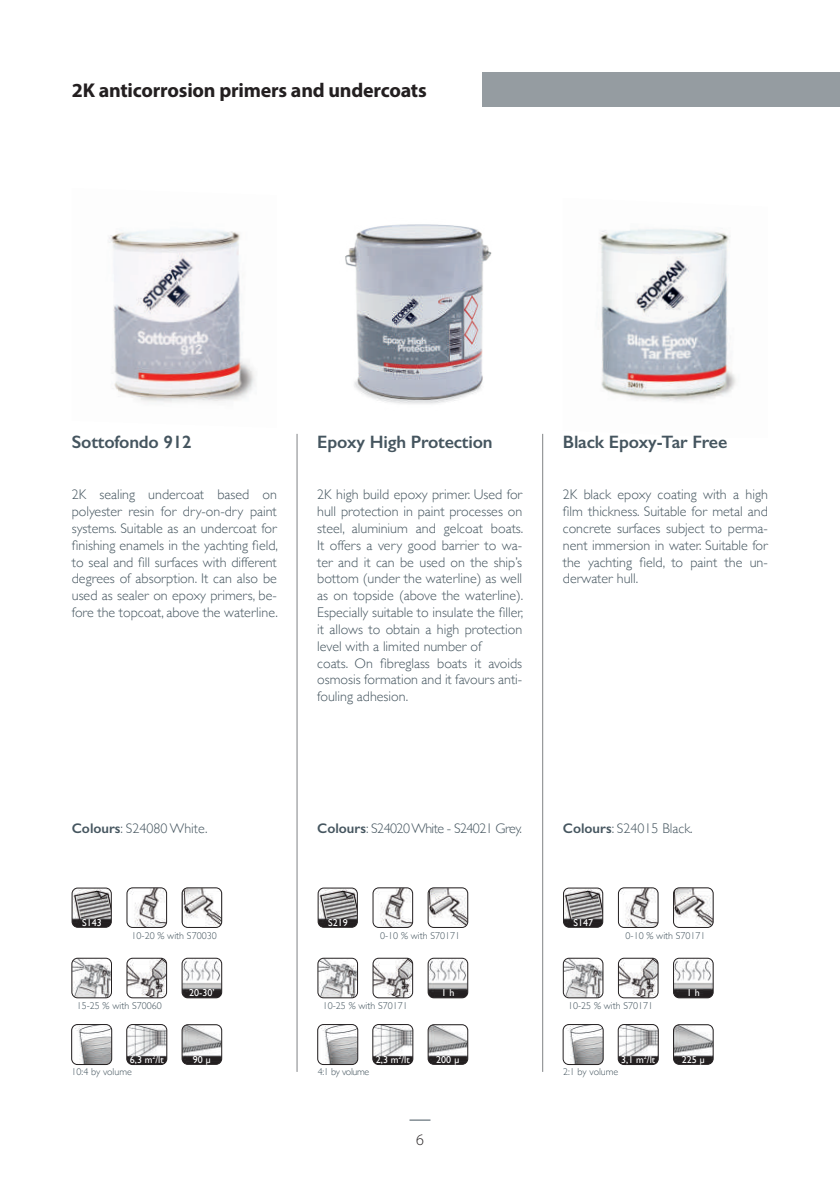
<style>
.page{position:relative;width:840px;height:1191px;background:#fff}
.page>*{position:absolute;margin:0;border:0;box-sizing:border-box;transform-origin:0 0}
.t1{font:700 20px "Myriad Pro";letter-spacing:-.01em;color:#231f20}
.t2{font:600 18px "Gill Sans";letter-spacing:-.01em;color:#45555f}
.t3{font:300 16px "Myriad Pro";color:#231f20}
.t4{font:300 14px/16.8px "Gill Sans";color:#45555f;text-align:justify}
.t5{font:300 14px "Gill Sans";letter-spacing:-.04em;color:#45555f}
.t6{font:300 10px "Gill Sans";color:#45555f}
.t7{font:10px "Gill Sans";color:#fff}
.t8{font:300 10px "Gill Sans";letter-spacing:-.03em;color:#45555f}
.s1{font-weight:600}
</style>
<div class="page">
<svg style="left:409px;top:1119px;width:21px;height:1px"></svg>
<div style="left:482px;top:72px;width:357px;height:34px;background:#959ca1"></div>
<img style="left:108px;top:229px;width:147px;height:174px">
<img style="left:599px;top:229px;width:137px;height:173px">
<img style="left:345px;top:224px;width:147px;height:180px">
<hr style="left:296px;top:434px;width:1px;height:637px;background:#808285">
<img style="left:72px;top:888px;width:39px;height:39px">
<div style="left:72px;top:887px;width:39px;height:40px;border:1px solid #231f20;border-radius:6px"></div>
<img style="left:318px;top:888px;width:39px;height:39px">
<div style="left:318px;top:887px;width:39px;height:40px;border:1px solid #231f20;border-radius:6px"></div>
<img style="left:563px;top:888px;width:39px;height:39px">
<div style="left:563px;top:887px;width:39px;height:40px;border:1px solid #231f20;border-radius:6px"></div>
<img style="left:72px;top:958px;width:39px;height:39px">
<div style="left:72px;top:958px;width:40px;height:40px;border:1px solid #231f20;border-radius:6px"></div>
<img style="left:319px;top:958px;width:38px;height:39px">
<div style="left:317px;top:958px;width:40px;height:40px;border:1px solid #231f20;border-radius:6px"></div>
<img style="left:564px;top:958px;width:38px;height:39px">
<div style="left:562px;top:958px;width:41px;height:40px;border:1px solid #231f20;border-radius:6px"></div>
<img style="left:72px;top:1025px;width:40px;height:39px">
<div style="left:71px;top:1024px;width:41px;height:40px;border:1px solid #231f20;border-radius:6px"></div>
<img style="left:317px;top:1025px;width:40px;height:39px">
<div style="left:317px;top:1024px;width:41px;height:40px;border:1px solid #231f20;border-radius:6px"></div>
<img style="left:563px;top:1024px;width:39px;height:40px">
<div style="left:562px;top:1024px;width:41px;height:40px;border:1px solid #231f20;border-radius:6px"></div>
<img style="left:127px;top:888px;width:39px;height:39px">
<div style="left:127px;top:887px;width:40px;height:40px;border:1px solid #231f20;border-radius:6px"></div>
<img style="left:373px;top:888px;width:39px;height:39px">
<div style="left:372px;top:887px;width:40px;height:40px;border:1px solid #231f20;border-radius:6px"></div>
<img style="left:619px;top:888px;width:38px;height:39px">
<div style="left:617px;top:887px;width:41px;height:40px;border:1px solid #231f20;border-radius:6px"></div>
<img style="left:127px;top:958px;width:39px;height:39px">
<div style="left:127px;top:958px;width:40px;height:40px;border:1px solid #231f20;border-radius:6px"></div>
<img style="left:374px;top:958px;width:38px;height:39px">
<div style="left:372px;top:958px;width:40px;height:40px;border:1px solid #231f20;border-radius:6px"></div>
<img style="left:619px;top:958px;width:38px;height:39px">
<div style="left:617px;top:958px;width:41px;height:40px;border:1px solid #231f20;border-radius:6px"></div>
<img style="left:127px;top:1025px;width:40px;height:39px">
<div style="left:126px;top:1024px;width:41px;height:40px;border:1px solid #231f20;border-radius:6px"></div>
<img style="left:373px;top:1025px;width:39px;height:39px">
<div style="left:372px;top:1024px;width:41px;height:40px;border:1px solid #231f20;border-radius:6px"></div>
<img style="left:618px;top:1024px;width:40px;height:40px">
<div style="left:617px;top:1024px;width:41px;height:40px;border:1px solid #231f20;border-radius:6px"></div>
<img style="left:182px;top:889px;width:39px;height:38px">
<div style="left:182px;top:887px;width:40px;height:40px;border:1px solid #231f20;border-radius:6px"></div>
<img style="left:428px;top:888px;width:39px;height:39px">
<div style="left:427px;top:887px;width:40px;height:40px;border:1px solid #231f20;border-radius:6px"></div>
<img style="left:673px;top:888px;width:39px;height:39px">
<div style="left:673px;top:887px;width:40px;height:40px;border:1px solid #231f20;border-radius:6px"></div>
<img style="left:182px;top:958px;width:39px;height:39px">
<div style="left:182px;top:958px;width:40px;height:40px;border:1px solid #231f20;border-radius:6px"></div>
<img style="left:429px;top:958px;width:38px;height:39px">
<div style="left:427px;top:958px;width:40px;height:40px;border:1px solid #231f20;border-radius:6px"></div>
<img style="left:674px;top:958px;width:38px;height:39px">
<div style="left:673px;top:958px;width:40px;height:40px;border:1px solid #231f20;border-radius:6px"></div>
<img style="left:182px;top:1025px;width:39px;height:39px">
<div style="left:182px;top:1024px;width:40px;height:40px;border:1px solid #231f20;border-radius:6px"></div>
<img style="left:428px;top:1024px;width:39px;height:40px">
<div style="left:427px;top:1024px;width:40px;height:40px;border:1px solid #231f20;border-radius:6px"></div>
<img style="left:673px;top:1025px;width:39px;height:39px">
<div style="left:673px;top:1024px;width:40px;height:40px;border:1px solid #231f20;border-radius:6px"></div>
<hr style="left:542px;top:434px;width:1px;height:637px;background:#808285">
<h1 class="t1" style="left:72px;top:77px;width:356px">2K anticorrosion primers and undercoats</h1>
<p class="t2" style="left:72px;top:431px;width:121px">Sottofondo 912</p>
<p class="t2" style="left:317px;top:431px;width:177px">Epoxy High Protection</p>
<p class="t2" style="left:562px;top:431px;width:166px">Black Epoxy-Tar Free</p>
<p class="t4" style="left:72px;top:486px;width:207px">2K sealing undercoat based on polyester resin for dry-on-dry paint systems. Suitable as an undercoat for finishing enamels in the yachting field, to seal and fill surfaces with different degrees of absorption. It can also be used as sealer on epoxy primers, be&shy;fore the topcoat, above the waterline.</p>
<p class="t4" style="left:317px;top:486px;width:207px;text-align:left">2K high build epoxy primer. Used for hull protection in paint processes on steel, aluminium and gelcoat boats.<br>It offers a very good barrier to wa&shy;ter and it can be used on the ship’s bottom (under the waterline) as well as on topside (above the waterline).<br>Especially suitable to insulate the filler, it allows to obtain a high protection level with a limited number of<br>coats. On fibreglass boats it avoids osmosis formation and it favours anti&shy;fouling adhesion.</p>
<p class="t4" style="left:562px;top:486px;width:206px">2K black epoxy coating with a high film thickness. Suitable for metal and concrete surfaces subject to perma&shy;nent immersion in water. Suitable for the yachting field, to paint the un&shy;derwater hull.</p>
<p class="t4" style="left:72px;top:819px;width:137px"><span class="s1">Colours</span>: S24080 White.</p>
<p class="t5" style="left:317px;top:817px;width:206px"><span class="s1">Colours</span>: S24020 White - S24021 Grey.</p>
<p class="t4" style="left:562px;top:819px;width:131px"><span class="s1">Colours</span>: S24015 Black.</p>
<p class="t7" style="left:82px;top:917px;width:21px">S143</p>
<p class="t7" style="left:328px;top:917px;width:21px">S219</p>
<p class="t7" style="left:573px;top:917px;width:21px">S147</p>
<p class="t6" style="left:131px;top:928px;width:87px">10-20 % with S70030</p>
<p class="t6" style="left:380px;top:928px;width:82px">0-10 % with S70171</p>
<p class="t6" style="left:625px;top:928px;width:82px">0-10 % with S70171</p>
<p class="t7" style="left:189px;top:987px;width:27px">20-30’</p>
<p class="t7" style="left:441px;top:987px;width:14px">1 h</p>
<p class="t7" style="left:686px;top:987px;width:14px">1 h</p>
<p class="t6" style="left:77px;top:997px;width:87px">15-25 % with S70060</p>
<p class="t6" style="left:322px;top:997px;width:87px">10-25 % with S70171</p>
<p class="t6" style="left:568px;top:997px;width:87px">10-25 % with S70171</p>
<p class="t7" style="left:130px;top:1053px;width:35px">6,3 m<sup>2</sup>/lt</p>
<p class="t7" style="left:193px;top:1053px;width:20px">90 µ</p>
<p class="t7" style="left:436px;top:1053px;width:25px">200 µ</p>
<p class="t7" style="left:681px;top:1053px;width:25px">225 µ</p>
<p class="t7" style="left:375px;top:1053px;width:35px">2,3 m<sup>2</sup>/lt</p>
<p class="t7" style="left:621px;top:1053px;width:35px">3,1 m<sup>2</sup>/lt</p>
<p class="t6" style="left:72px;top:1064px;width:62px">10:4 by volume</p>
<p class="t8" style="left:317px;top:1064px;width:53px">4:1 by volume</p>
<p class="t6" style="left:562px;top:1064px;width:57px">2:1 by volume</p>
<p class="t3" style="left:416px;top:1130px;width:9px">6</p>
</div>
